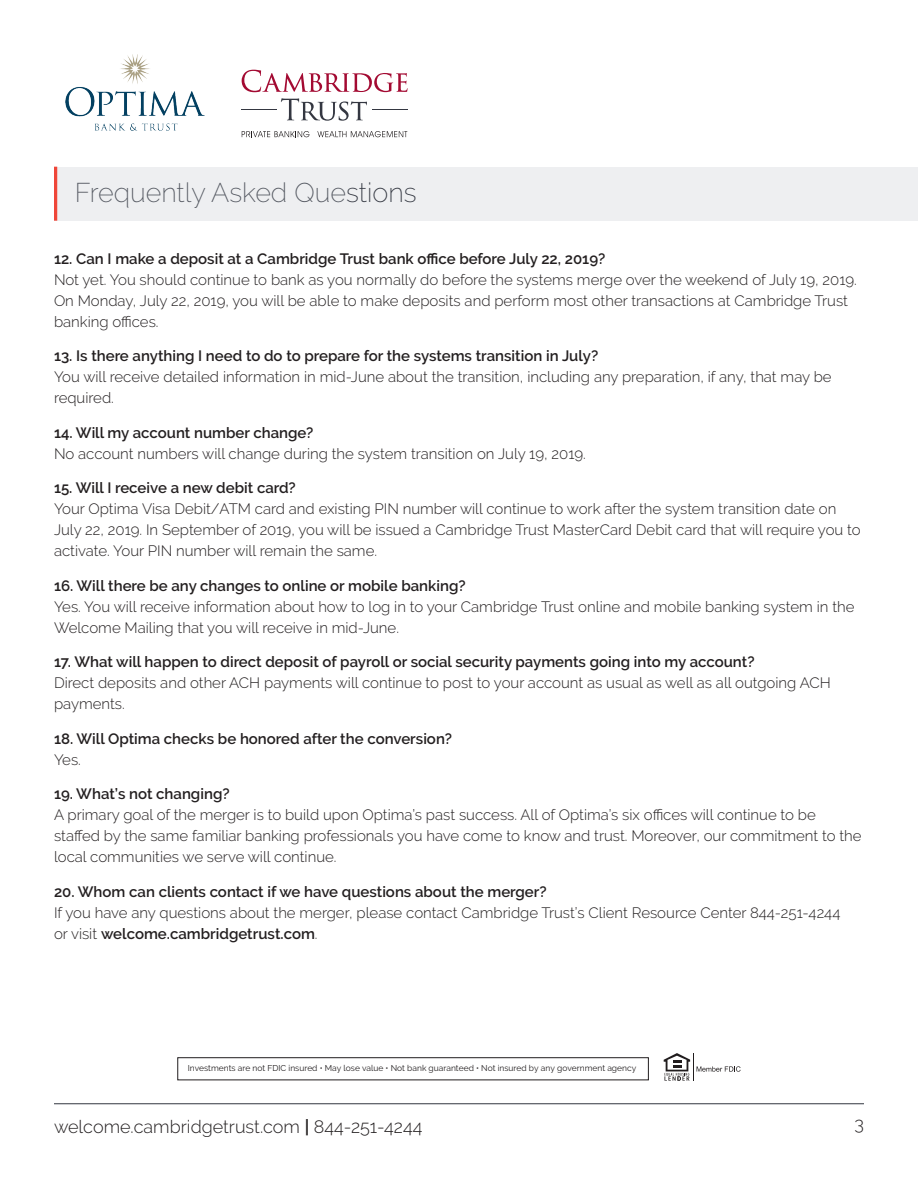
<style>
.page{position:relative;width:918px;height:1188px;background:#fff}
.page>*{position:absolute;margin:0;border:0;box-sizing:border-box;transform-origin:0 0}
.t1{font:200 27px "Raleway";color:#52565f}
.t2{font:300 18px "Raleway";color:#231f20}
.Answer{font:300 15px/21px "Raleway";color:#231f20}
.Question{font:600 15px "Raleway";color:#231f20}
.t3{font:8.4px "Raleway";color:#211d1e}
.s1{color:#323640}
.s2{font-weight:600}
</style>
<div class="page">
<div style="left:54px;top:167px;width:864px;height:54px;background:#eeeff1"></div>
<hr style="left:54px;top:167px;width:3px;height:54px;background:#ef4639">
<svg style="left:242px;top:70px;width:166px;height:22px"></svg>
<svg style="left:281px;top:98px;width:86px;height:23px"></svg>
<hr style="left:242px;top:109px;width:35px;height:1px;background:#343741">
<hr style="left:372px;top:109px;width:35px;height:1px;background:#343741">
<svg style="left:242px;top:131px;width:68px;height:6px"></svg>
<svg style="left:317px;top:131px;width:90px;height:6px"></svg>
<img style="left:65px;top:54px;width:139px;height:76px">
<hr style="left:54px;top:1103px;width:810px;height:1px;background:#323640">
<svg style="left:664px;top:1053px;width:77px;height:28px"></svg>
<div style="left:177px;top:1057px;width:472px;height:23px;border:1px solid #211d1e"></div>
<h1 class="t1" style="left:75px;top:176px;width:344px">Frequently Asked Que<span class="s1">stions</span></h1>
<p class="Question" style="left:54px;top:250px;width:553px">12. Can I make a deposit at a Cambridge Trust bank office before July 22, 2019?</p>
<p class="Answer" style="left:54px;top:269px;width:804px">Not yet. You should continue to bank as you normally do before the systems merge over the weekend of July 19, 2019.<br>On Monday, July 22, 2019, you will be able to make deposits and perform most other transactions at Cambridge Trust banking offices.</p>
<p class="Question" style="left:54px;top:347px;width:546px">13. Is there anything I need to do to prepare for the systems transition in July?</p>
<p class="Answer" style="left:54px;top:366px;width:779px">You will receive detailed information in mid-June about the transition, including any preparation, if any, that may be required.</p>
<p class="Question" style="left:54px;top:424px;width:261px">14. Will my account number change?</p>
<p class="Answer" style="left:54px;top:443px;width:533px">No account numbers will change during the system transition on July 19, 2019.</p>
<p class="Question" style="left:54px;top:479px;width:243px">15. Will I receive a new debit card?</p>
<p class="Answer" style="left:54px;top:498px;width:808px">Your Optima Visa Debit/ATM card and existing PIN number will continue to work after the system transition date on<br>July 22, 2019. In September of 2019, you will be issued a Cambridge Trust MasterCard Debit card that will require you to activate. Your PIN number will remain the same.</p>
<p class="Question" style="left:54px;top:577px;width:413px">16. Will there be any changes to online or mobile banking?</p>
<p class="Answer" style="left:54px;top:596px;width:802px">Yes. You will receive information about how to log in to your Cambridge Trust online and mobile banking system in the<br>Welcome Mailing that you will receive in mid-June.</p>
<p class="Question" style="left:54px;top:653px;width:702px">17. What will happen to direct deposit of payroll or social security payments going into my account?</p>
<p class="Answer" style="left:54px;top:672px;width:778px">Direct deposits and other ACH payments will continue to post to your account as usual as well as all outgoing ACH payments.</p>
<p class="Question" style="left:54px;top:730px;width:399px">18. Will Optima checks be honored after the conversion?</p>
<p class="Answer" style="left:54px;top:749px;width:28px">Yes.</p>
<p class="Question" style="left:54px;top:785px;width:177px">19. What’s not changing?</p>
<p class="Answer" style="left:54px;top:804px;width:809px">A primary goal of the merger is to build upon Optima’s past success. All of Optima’s six offices will continue to be staffed by the same familiar banking professionals you have come to know and trust. Moreover, our commitment to the local communities we serve will continue.</p>
<p class="Question" style="left:54px;top:883px;width:494px">20. Whom can clients contact if we have questions about the merger?</p>
<p class="Answer" style="left:54px;top:902px;width:788px">If you have any questions about the merger, please contact Cambridge Trust’s Client Resource Center 844-251-4244 or visit <span class="s2">welcome.cambridgetrust.com</span>.</p>
<p class="t3" style="left:188px;top:1064px;width:450px">Investments are not FDIC insured • May lose value • Not bank guaranteed • Not insured by any government agency</p>
<p class="t2" style="left:54px;top:1116px;width:370px">welcome.cambridgetrust.com <span class="s2">|</span> 844-251-4244</p>
<p class="t2" style="left:854px;top:1113px;width:11px">3</p>
</div>
